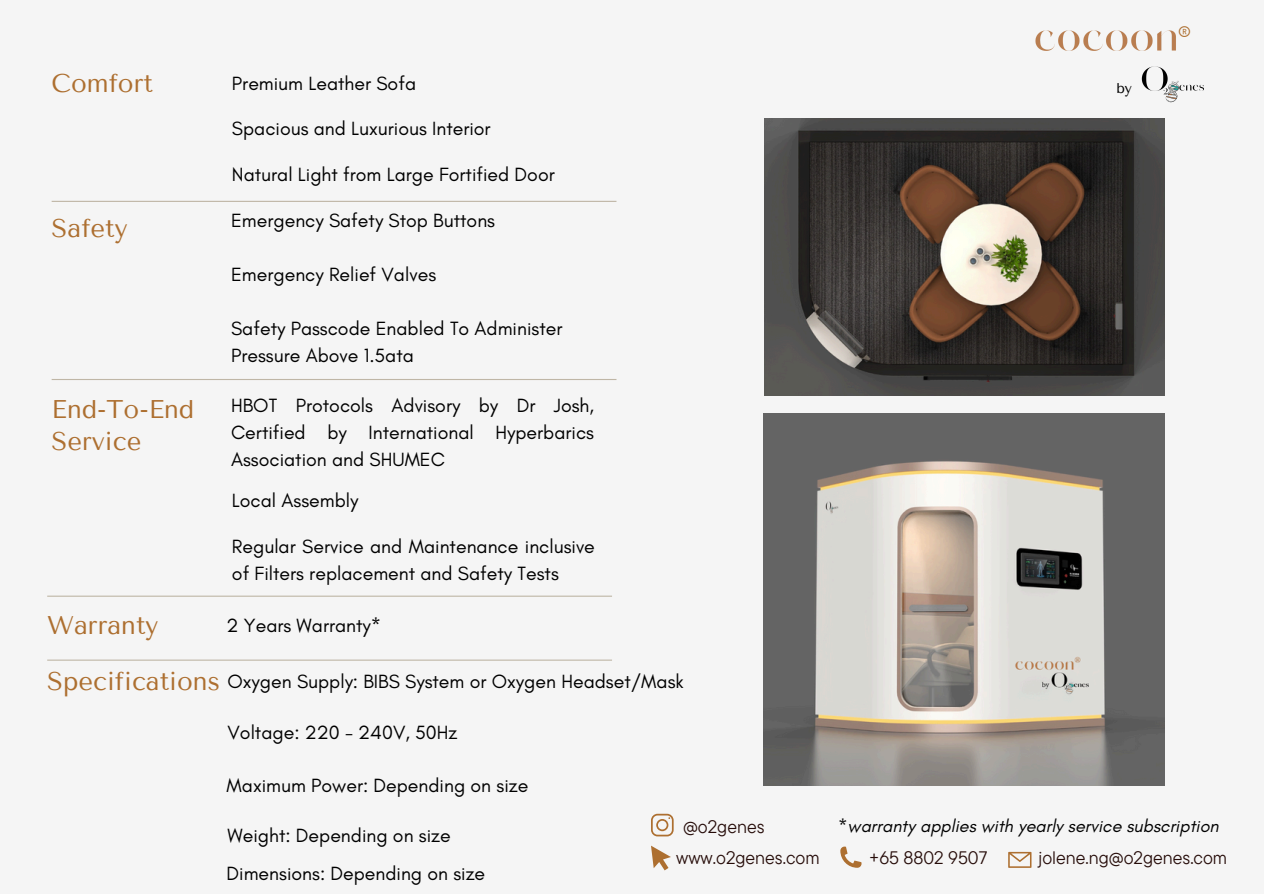
<style>
.page{position:relative;width:1264px;height:894px;background:#fff}
.page>*{position:absolute;margin:0;border:0;box-sizing:border-box;transform-origin:0 0}
.t1{font:25.5px/31.5px "Tenor Sans";color:#ad6f30}
.t2{font:19.5px/27px "Glacial Indifference";color:#000}
.t3{font:18px "TT Commons Pro";color:#260c09}
.t4{font:italic 18px "Glacial Indifference";color:#000}
.t5{font:17.1px "Glacial Indifference";color:#ad6f30}
.t6{font:14.1px "Tenor Sans";color:#000}
</style>
<div class="page">
<div style="left:0;top:0;width:1263px;height:893px;background:#f5f5f5"></div>
<hr style="left:52px;top:201px;width:564px;height:1px;background:#bfb6a6">
<hr style="left:52px;top:379px;width:564px;height:1px;background:#bfb6a6">
<hr style="left:47px;top:659px;width:565px;height:1px;background:#bfb6a6">
<img style="left:1035px;top:30px;width:141px;height:21px">
<img style="left:1141px;top:66px;width:63px;height:37px">
<svg style="left:1008px;top:851px;width:23px;height:16px"></svg>
<svg style="left:840px;top:846px;width:21px;height:21px"></svg>
<svg style="left:651px;top:845px;width:20px;height:25px"></svg>
<svg style="left:651px;top:813px;width:22px;height:23px"></svg>
<hr style="left:47px;top:595px;width:565px;height:1px;background:#bfb6a6">
<img style="left:764px;top:119px;width:400px;height:277px">
<img style="left:763px;top:413px;width:401px;height:372px">
<p class="t1" style="left:52px;top:68px;width:103px">Comfort</p>
<p class="t2" style="left:232px;top:69px;width:186px">Premium Leather Sofa</p>
<p class="t2" style="left:232px;top:115px;width:260px">Spacious and Luxurious Interior</p>
<p class="t2" style="left:232px;top:160px;width:324px">Natural Light from Large Fortified Door</p>
<p class="t1" style="left:52px;top:213px;width:78px">Safety</p>
<h1 class="t2" style="left:231px;top:206px;width:265px">Emergency Safety Stop Buttons</h1>
<p class="t2" style="left:231px;top:260px;width:206px">Emergency Relief Valves</p>
<p class="t2" style="left:231px;top:314px;width:333px">Safety Passcode Enabled To Administer<br>Pressure Above 1.5ata</p>
<p class="t1" style="left:52px;top:394px;width:144px">End-To-End<br>Service</p>
<p class="t2" style="left:231px;top:391px;width:364px;text-align:justify">HBOT Protocols Advisory by Dr Josh, Certified by International Hyperbarics Association and SHUMEC</p>
<p class="t2" style="left:232px;top:487px;width:128px">Local Assembly</p>
<h1 class="t2" style="left:232px;top:532px;width:364px">Regular Service and Maintenance inclusive of Filters replacement and Safety Tests</h1>
<p class="t1" style="left:47px;top:609px;width:113px">Warranty</p>
<p class="t2" style="left:227px;top:611px;width:156px">2 Years Warranty*</p>
<p class="t1" style="left:47px;top:665px;width:174px">Specifications</p>
<p class="t2" style="left:227px;top:667px;width:458px">Oxygen Supply: BIBS System or Oxygen Headset/Mask</p>
<p class="t2" style="left:227px;top:718px;width:231px">Voltage: 220 - 240V, 50Hz</p>
<p class="t2" style="left:227px;top:771px;width:303px">Maximum Power: Depending on size</p>
<p class="t2" style="left:227px;top:821px;width:225px">Weight: Depending on size</p>
<p class="t2" style="left:227px;top:859px;width:260px">Dimensions: Depending on size</p>
<p class="t3" style="left:683px;top:814px;width:83px">@o2genes</p>
<h1 class="t3" style="left:676px;top:845px;width:145px">www.o2genes.com</h1>
<p class="t6" style="left:1116px;top:80px;width:17px">by</p>
<h1 class="t5" style="left:1178px;top:22px;width:14px">®</h1>
<p class="t4" style="left:838px;top:814px;width:382px">*warranty applies with yearly service subscription</p>
<h1 class="t3" style="left:869px;top:845px;width:120px">+65 8802 9507</h1>
<p class="t3" style="left:1038px;top:845px;width:190px">jolene.ng@o2genes.com</p>
</div>
